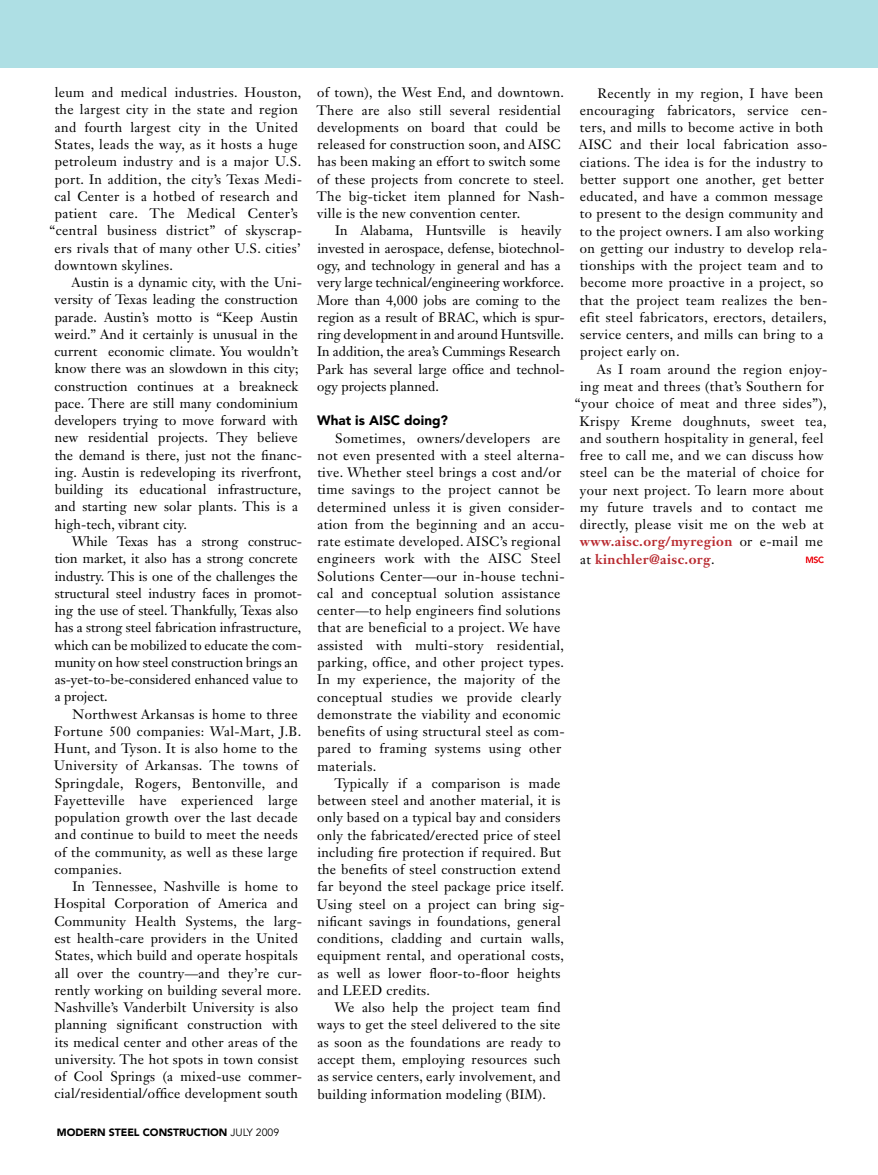
<style>
.page{position:relative;width:878px;height:1175px;background:#fff}
.page>*{position:absolute;margin:0;border:0;box-sizing:border-box;transform-origin:0 0}
.t1{font:13.5px/17.2px "Janson Text LT Std";letter-spacing:.02em;color:#000}
.t2{font:13.5px/17.2px "Janson Text LT Std";color:#000}
.t3{font:700 13.5px "Janson Text LT Std";letter-spacing:.03em;color:#b8292f}
.t4{font:900 13.5px "Avenir LT Std";color:#000}
.t5{font:900 10.5px "Avenir LT Std";color:#000}
.s1{font-weight:400}
.s2{font-weight:400;color:#000}
</style>
<div class="page">
<svg style="left:805px;top:556px;width:18px;height:7px"></svg>
<div style="left:0;top:0;width:878px;height:68px;background:#aedfe4"></div>
<p class="t1" style="left:55px;top:84px;width:248px">leum and medical industries. Houston,</p>
<p class="t1" style="left:55px;top:101px;width:245px">the largest city in the state and region</p>
<p class="t1" style="left:55px;top:118px;width:245px">and fourth largest city in the United</p>
<p class="t1" style="left:55px;top:136px;width:245px">States, leads the way, as it hosts a huge</p>
<p class="t1" style="left:55px;top:153px;width:248px">petroleum industry and is a major U.S.</p>
<p class="t1" style="left:55px;top:170px;width:249px">port. In addition, the city’s Texas Medi-</p>
<p class="t1" style="left:54px;top:187px;width:245px">cal Center is a hotbed of research and</p>
<p class="t1" style="left:55px;top:205px;width:244px">patient care. The Medical Center’s</p>
<p class="t1" style="left:49px;top:222px;width:254px">“central business district” of skyscrap-</p>
<p class="t1" style="left:54px;top:239px;width:248px">ers rivals that of many other U.S. cities’</p>
<p class="t1" style="left:54px;top:256px;width:120px">downtown skylines.</p>
<p class="t1" style="left:72px;top:274px;width:232px">Austin is a dynamic city, with the Uni-</p>
<p class="t1" style="left:55px;top:291px;width:245px">versity of Texas leading the construction</p>
<p class="t1" style="left:55px;top:308px;width:245px">parade. Austin’s motto is “Keep Austin</p>
<p class="t1" style="left:54px;top:325px;width:245px">weird.” And it certainly is unusual in the</p>
<p class="t1" style="left:54px;top:343px;width:245px">current economic climate. You wouldn’t</p>
<p class="t1" style="left:55px;top:360px;width:245px">know there was an slowdown in this city;</p>
<p class="t1" style="left:54px;top:377px;width:245px">construction continues at a breakneck</p>
<p class="t1" style="left:55px;top:394px;width:245px">pace. There are still many condominium</p>
<p class="t1" style="left:54px;top:412px;width:245px">developers trying to move forward with</p>
<p class="t1" style="left:55px;top:429px;width:244px">new residential projects. They believe</p>
<p class="t1" style="left:55px;top:446px;width:249px">the demand is there, just not the financ-</p>
<p class="t1" style="left:55px;top:463px;width:248px">ing. Austin is redeveloping its riverfront,</p>
<p class="t1" style="left:55px;top:481px;width:248px">building its educational infrastructure,</p>
<p class="t1" style="left:55px;top:498px;width:245px">and starting new solar plants. This is a</p>
<p class="t1" style="left:55px;top:515px;width:134px">high-tech, vibrant city.</p>
<p class="t2" style="left:72px;top:532px;width:232px">While Texas has a strong construc-</p>
<p class="t2" style="left:55px;top:550px;width:245px">tion market, it also has a strong concrete</p>
<p class="t2" style="left:55px;top:567px;width:244px">industry. This is one of the challenges the</p>
<p class="t2" style="left:55px;top:584px;width:249px">structural steel industry faces in promot-</p>
<p class="t2" style="left:55px;top:601px;width:245px">ing the use of steel. Thankfully, Texas also</p>
<p class="t2" style="left:55px;top:619px;width:248px">has a strong steel fabrication infrastructure,</p>
<p class="t2" style="left:54px;top:636px;width:249px">which can be mobilized to educate the com-</p>
<p class="t2" style="left:55px;top:653px;width:245px">munity on how steel construction brings an</p>
<p class="t2" style="left:55px;top:670px;width:245px">as-yet-to-be-considered enhanced value to</p>
<p class="t2" style="left:55px;top:688px;width:54px">a project.</p>
<p class="t1" style="left:72px;top:705px;width:227px">Northwest Arkansas is home to three</p>
<p class="t1" style="left:54px;top:722px;width:248px">Fortune 500 companies: Wal-Mart, J.B.</p>
<p class="t1" style="left:54px;top:739px;width:245px">Hunt, and Tyson. It is also home to the</p>
<p class="t1" style="left:54px;top:757px;width:246px">University of Arkansas. The towns of</p>
<p class="t1" style="left:55px;top:774px;width:245px">Springdale, Rogers, Bentonville, and</p>
<p class="t1" style="left:54px;top:791px;width:245px">Fayetteville have experienced large</p>
<p class="t1" style="left:55px;top:808px;width:244px">population growth over the last decade</p>
<p class="t1" style="left:55px;top:826px;width:244px">and continue to build to meet the needs</p>
<p class="t1" style="left:55px;top:843px;width:245px">of the community, as well as these large</p>
<p class="t1" style="left:55px;top:860px;width:69px">companies.</p>
<p class="t1" style="left:72px;top:877px;width:227px">In Tennessee, Nashville is home to</p>
<p class="t1" style="left:54px;top:895px;width:245px">Hospital Corporation of America and</p>
<p class="t1" style="left:54px;top:912px;width:249px">Community Health Systems, the larg-</p>
<p class="t1" style="left:54px;top:929px;width:245px">est health-care providers in the United</p>
<p class="t1" style="left:55px;top:946px;width:245px">States, which build and operate hospitals</p>
<p class="t1" style="left:55px;top:964px;width:249px">all over the country—and they’re cur-</p>
<p class="t1" style="left:55px;top:981px;width:248px">rently working on building several more.</p>
<p class="t1" style="left:54px;top:998px;width:245px">Nashville’s Vanderbilt University is also</p>
<p class="t1" style="left:55px;top:1015px;width:245px">planning significant construction with</p>
<p class="t1" style="left:55px;top:1033px;width:244px">its medical center and other areas of the</p>
<p class="t1" style="left:55px;top:1050px;width:245px">university. The hot spots in town consist</p>
<p class="t1" style="left:55px;top:1067px;width:249px">of Cool Springs (a mixed-use commer-</p>
<p class="t1" style="left:55px;top:1084px;width:245px">cial/residential/office development south</p>
<p class="t5" style="left:57px;top:1125px;width:224px">MODERN STEEL CONSTRUCTION <span class="s1">july 2009</span></p>
<p class="t1" style="left:316px;top:84px;width:250px">of town), the West End, and downtown.<br>There are also still several residential developments on board that could be released for construction soon, and AISC has been making an effort to switch some of these projects from concrete to steel.<br>The big-ticket item planned for Nash&shy;ville is the new convention center.</p>
<p class="t2" style="left:317px;top:222px;width:249px;text-indent:18px">In Alabama, Huntsville is heavily invested in aerospace, defense, biotechnol&shy;ogy, and technology in general and has a very large technical/engineering workforce.<br>More than 4,000 jobs are coming to the region as a result of BRAC, which is spur&shy;ring development in and around Huntsville.<br>In addition, the area’s Cummings Research Park has several large office and technol&shy;ogy projects planned.</p>
<p class="t4" style="left:317px;top:412px;width:132px">What is AISC doing?</p>
<p class="t1" style="left:317px;top:429px;width:249px;text-indent:18px">Sometimes, owners/developers are not even presented with a steel alterna&shy;tive. Whether steel brings a cost and/or time savings to the project cannot be determined unless it is given consider&shy;ation from the beginning and an accu&shy;rate estimate developed. AISC’s regional engineers work with the AISC Steel Solutions Center—our in-house techni&shy;cal and conceptual solution assistance center—to help engineers find solutions that are beneficial to a project. We have assisted with multi-story residential, parking, office, and other project types.<br>In my experience, the majority of the conceptual studies we provide clearly demonstrate the viability and economic benefits of using structural steel as com&shy;pared to framing systems using other materials.</p>
<p class="t1" style="left:316px;top:774px;width:250px;text-indent:18px">Typically if a comparison is made between steel and another material, it is only based on a typical bay and considers only the fabricated/erected price of steel including fire protection if required. But the benefits of steel construction extend far beyond the steel package price itself.<br>Using steel on a project can bring sig&shy;nificant savings in foundations, general conditions, cladding and curtain walls, equipment rental, and operational costs, as well as lower floor-to-floor heights and LEED credits.</p>
<p class="t1" style="left:317px;top:998px;width:245px;text-align:justify;text-indent:17px">We also help the project team find ways to get the steel delivered to the site as soon as the foundations are ready to accept them, employing resources such as service centers, early involvement, and building information modeling (BIM).</p>
<p class="t1" style="left:579px;top:84px;width:250px;text-indent:19px">Recently in my region, I have been encouraging fabricators, service cen&shy;ters, and mills to become active in both AISC and their local fabrication asso&shy;ciations. The idea is for the industry to better support one another, get better educated, and have a common message to present to the design community and to the project owners. I am also working on getting our industry to develop rela&shy;tionships with the project team and to become more proactive in a project, so that the project team realizes the ben&shy;efit steel fabricators, erectors, detailers, service centers, and mills can bring to a project early on.</p>
<p class="t1" style="left:597px;top:360px;width:232px">As I roam around the region enjoy-</p>
<p class="t1" style="left:580px;top:377px;width:245px">ing meat and threes (that’s Southern for</p>
<p class="t1" style="left:574px;top:395px;width:253px">“your choice of meat and three sides”),</p>
<p class="t1" style="left:579px;top:412px;width:248px">Krispy Kreme doughnuts, sweet tea,</p>
<p class="t1" style="left:580px;top:429px;width:245px">and southern hospitality in general, feel</p>
<p class="t1" style="left:580px;top:446px;width:245px">free to call me, and we can discuss how</p>
<p class="t1" style="left:580px;top:464px;width:245px">steel can be the material of choice for</p>
<p class="t1" style="left:580px;top:481px;width:245px">your next project. To learn more about</p>
<p class="t1" style="left:580px;top:498px;width:244px">my future travels and to contact me</p>
<p class="t1" style="left:579px;top:515px;width:245px">directly, please visit me on the web at</p>
<p class="t3" style="left:580px;top:533px;width:245px">www.aisc.org/myregion <span class="s2">or e-mail me</span></p>
<p class="t3" style="left:580px;top:550px;width:136px"><span class="s2">at</span> kinchler@aisc.org<span class="s2">.</span></p>
</div>
